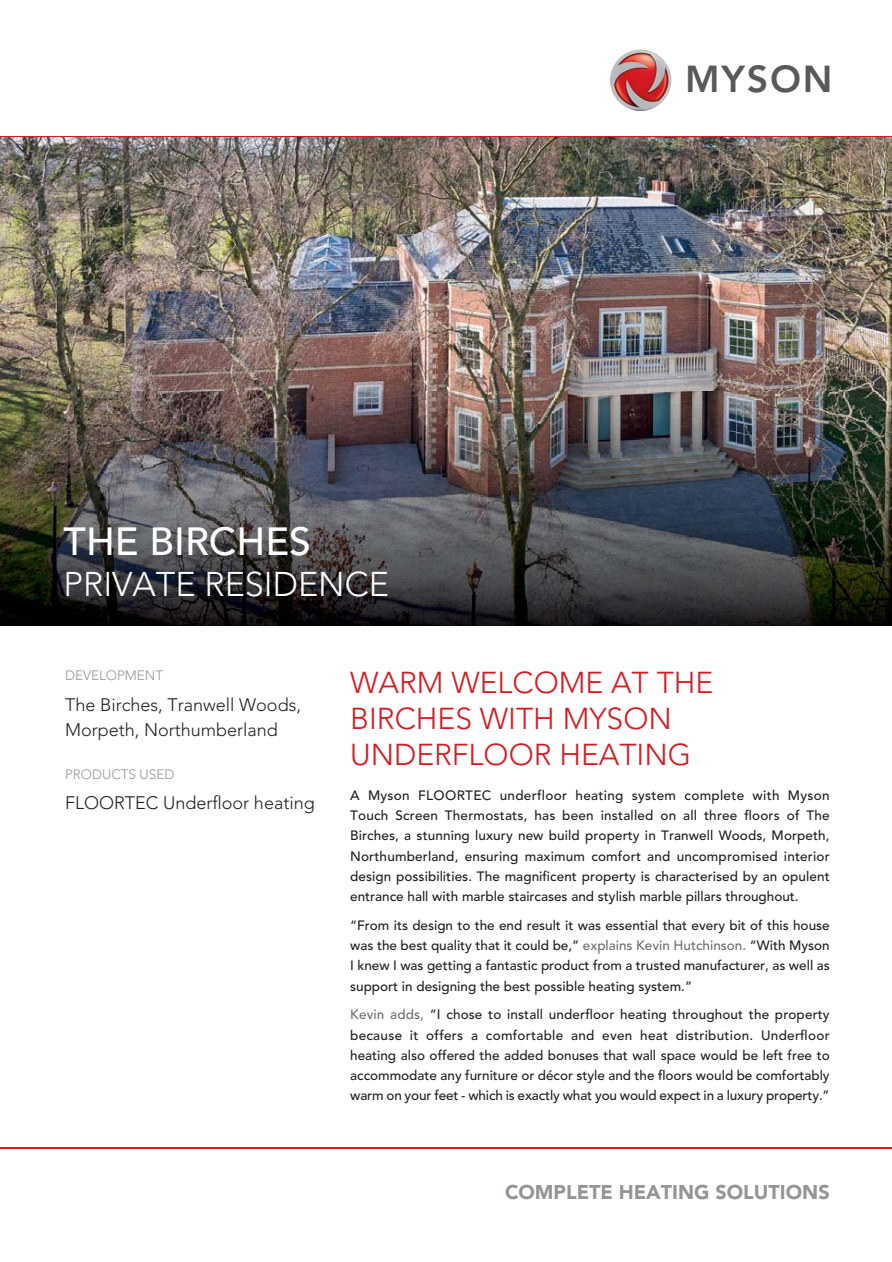
<style>
.page{position:relative;width:892px;height:1262px;background:#fff}
.page>*{position:absolute;margin:0;border:0;box-sizing:border-box;transform-origin:0 0}
.t1{font:500 39px "Avenir";color:#fff}
.t2{font:800 37.2px "Avenir";letter-spacing:.05em;color:#58595b}
.t3{font:300 34.05px "Avenir";color:#fff}
.t4{font:300 30px/36px "Avenir";color:#d71920}
.t5{font:900 19.8px "Avenir";color:#939598}
.t6{font:300 18px/25.5px "Avenir";color:#231f20}
.t7{font:500 13.5px/20.2px "Avenir";color:#231f20;text-align:justify}
.t8{font:300 13.5px "Avenir";color:#939598}
.s1{color:#6d6e70}
</style>
<div class="page">
<img style="left:0;top:137px;width:891px;height:488px">
<hr style="left:0;top:136px;width:891px;height:1px;background:#d71920">
<img style="left:609px;top:50px;width:62px;height:61px;border-radius:50%">
<hr style="left:0;top:1147px;width:891px;height:2px;background:#d71920">
<h1 class="t1" style="left:64px;top:526px;width:249px">THE BIRCHES</h1>
<h3 class="t3" style="left:64px;top:570px;width:327px">PRIVATE RESIDENCE</h3>
<h2 class="t2" style="left:684px;top:64px;width:149px">MYSON</h2>
<p class="t8" style="left:65px;top:670px;width:100px">DEVELOPMENT</p>
<h3 class="t6" style="left:65px;top:693px;width:237px">The Birches, Tranwell Woods,<br>Morpeth, Northumberland</h3>
<p class="t8" style="left:65px;top:768px;width:111px">PRODUCTS USED</p>
<h3 class="t6" style="left:65px;top:792px;width:251px">FLOORTEC Underfloor heating</h3>
<h3 class="t4" style="left:350px;top:667px;width:364px">WARM WELCOME AT THE<br>BIRCHES WITH MYSON<br>UNDERFLOOR HEATING</h3>
<p class="t7" style="left:350px;top:786px;width:481px">A Myson FLOORTEC underfloor heating system complete with Myson Touch Screen Thermostats, has been installed on all three floors of The Birches, a stunning luxury new build property in Tranwell Woods, Morpeth, Northumberland, ensuring maximum comfort and uncompromised interior design possibilities. The magnificent property is characterised by an opulent entrance hall with marble staircases and stylish marble pillars throughout.</p>
<p class="t7" style="left:350px;top:916px;width:481px">“From its design to the end result it was essential that every bit of this house was the best quality that it could be,” <span class="s1">explains Kevin Hutchinson.</span> “With Myson I knew I was getting a fantastic product from a trusted manufacturer, as well as support in designing the best possible heating system.”</p>
<p class="t7" style="left:350px;top:1006px;width:481px"><span class="s1">Kevin adds,</span> “I chose to install underfloor heating throughout the property because it offers a comfortable and even heat distribution. Underfloor heating also offered the added bonuses that wall space would be left free to accommodate any furniture or décor style and the floors would be comfortably warm on your feet - which is exactly what you would expect in a luxury property.”</p>
<h3 class="t5" style="left:505px;top:1184px;width:326px">COMPLETE HEATING SOLUTIONS</h3>
</div>
